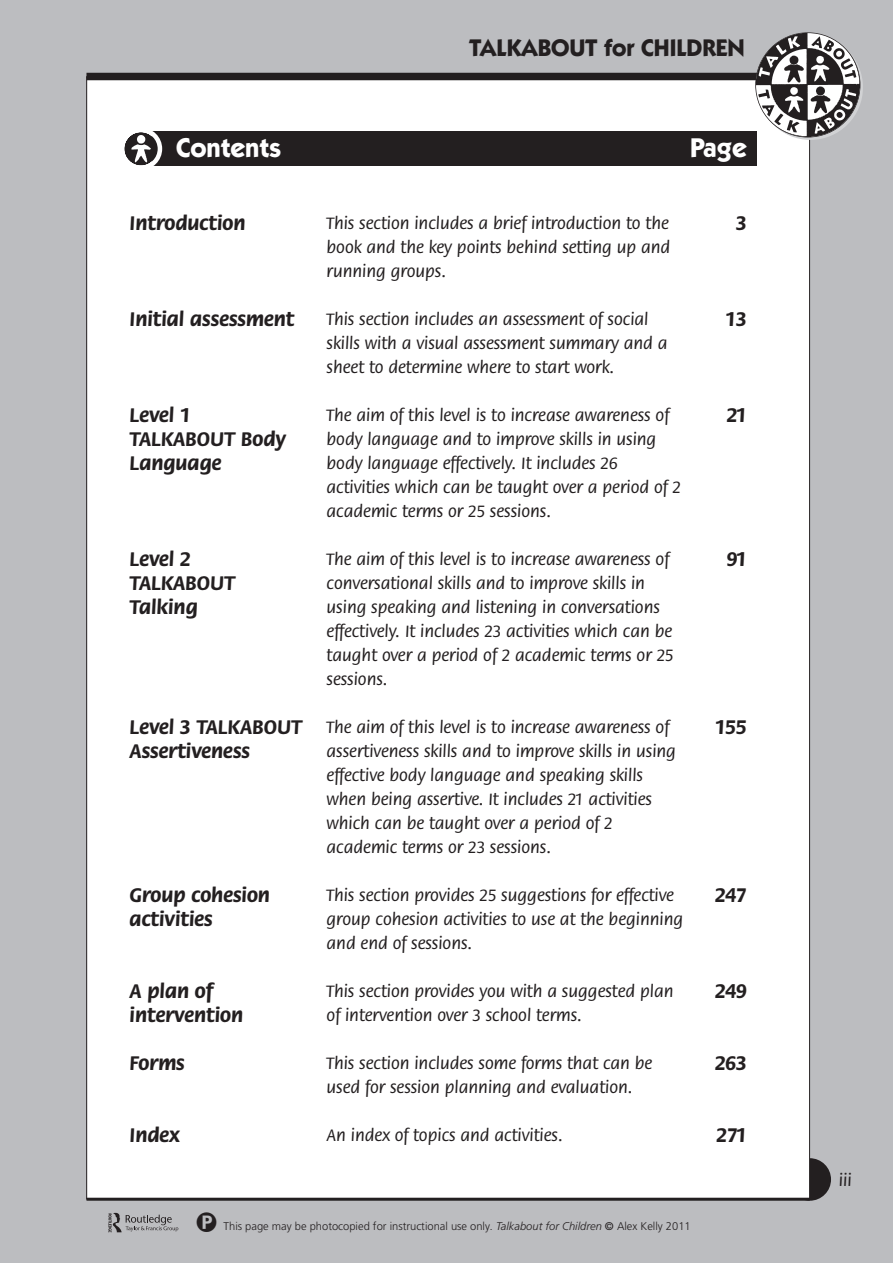
<style>
.page{position:relative;width:893px;height:1263px;background:#fff}
.page>*{position:absolute;margin:0;border:0;box-sizing:border-box;transform-origin:0 0}
.t1{font:700 27px "Kabel IT Cby BT";color:#fff}
.t2{font:700 24px "Kabel IT Cby BT";color:#231f20}
.t3{font:700 21px/24px "Flora";color:#231f20}
.t4{font:500 18px/24px "Flora";color:#231f20}
.t5{font:300 11.1px "Frutiger";color:#231f20}
.s1{font-family:"Bundesbahn Pi One";font-weight:400;font-size:22.35px}
.s2{font-style:italic}
.s3{font-weight:400}
</style>
<div class="page">
<div style="left:0;top:0;width:892px;height:1263px;background:#bcbdc0"></div>
<div style="left:788px;top:1158px;width:43px;height:43px;background:#231f20;border-radius:50%"></div>
<div style="left:87px;top:77px;width:722px;height:1122px;background:#fff"></div>
<div style="left:86px;top:73px;width:723px;height:7px;background:#231f20"></div>
<hr style="left:86px;top:1198px;width:723px;height:3px;background:#231f20">
<svg style="left:757px;top:35px;width:105px;height:105px"></svg>
<img style="left:755px;top:33px;width:105px;height:104px;border-radius:50%">
<div style="left:755px;top:32px;width:105px;height:105px;border:2px solid #231f20;border-radius:50%"></div>
<div style="left:152px;top:132px;width:604px;height:34px;background:#231f20"></div>
<svg style="left:124px;top:131px;width:38px;height:35px"></svg>
<svg style="left:108px;top:1212px;width:70px;height:20px"></svg>
<h2 class="t2" style="left:469px;top:39px;width:276px">TALKABOUT for CHILDREN</h2>
<h1 class="t1" style="left:176px;top:138px;width:107px">Contents</h1>
<h1 class="t1" style="left:690px;top:138px;width:58px">Page</h1>
<p class="t3" style="left:130px;top:212px;width:117px">Introduction</p>
<p class="t3" style="left:130px;top:308px;width:166px">Initial assessment</p>
<p class="t3" style="left:130px;top:404px;width:158px">Level 1<br>TALKABOUT Body<br>Language</p>
<p class="t3" style="left:130px;top:548px;width:107px">Level 2<br>TALKABOUT<br>Talking</p>
<p class="t3" style="left:130px;top:716px;width:174px">Level 3 TALKABOUT<br>Assertiveness</p>
<p class="t3" style="left:130px;top:884px;width:142px">Group cohesion activities</p>
<p class="t3" style="left:130px;top:980px;width:115px">A plan of intervention</p>
<p class="t3" style="left:130px;top:1052px;width:57px">Forms</p>
<p class="t3" style="left:130px;top:1124px;width:52px">Index</p>
<p class="t4" style="left:326px;top:212px;width:345px;text-align:justify">This section includes a brief introduction to the book and the key points behind setting up and running groups.</p>
<p class="t4" style="left:326px;top:308px;width:342px">This section includes an assessment of social skills with a visual assessment summary and a sheet to determine where to start work.</p>
<p class="t4" style="left:326px;top:404px;width:356px">The aim of this level is to increase awareness of body language and to improve skills in using body language effectively. It includes 26 activities which can be taught over a period of 2 academic terms or 25 sessions.</p>
<p class="t4" style="left:326px;top:548px;width:348px">The aim of this level is to increase awareness of conversational skills and to improve skills in using speaking and listening in conversations effectively. It includes 23 activities which can be taught over a period of 2 academic terms or 25 sessions.</p>
<p class="t4" style="left:326px;top:716px;width:351px">The aim of this level is to increase awareness of assertiveness skills and to improve skills in using effective body language and speaking skills when being assertive. It includes 21 activities which can be taught over a period of 2 academic terms or 23 sessions.</p>
<p class="t4" style="left:326px;top:884px;width:358px">This section provides 25 suggestions for effective group cohesion activities to use at the beginning and end of sessions.</p>
<p class="t4" style="left:326px;top:980px;width:348px">This section provides you with a suggested plan of intervention over 3 school terms.</p>
<p class="t4" style="left:326px;top:1052px;width:327px">This section includes some forms that can be used for session planning and evaluation.</p>
<p class="t4" style="left:326px;top:1124px;width:238px">An index of topics and activities.</p>
<p class="t3" style="left:736px;top:212px;width:12px">3</p>
<p class="t3" style="left:725px;top:308px;width:22px">13</p>
<p class="t3" style="left:726px;top:404px;width:21px">21</p>
<p class="t3" style="left:726px;top:548px;width:21px">91</p>
<p class="t3" style="left:715px;top:716px;width:33px">155</p>
<p class="t3" style="left:715px;top:884px;width:33px">247</p>
<p class="t3" style="left:715px;top:980px;width:33px">249</p>
<p class="t3" style="left:715px;top:1052px;width:33px">263</p>
<p class="t3" style="left:716px;top:1124px;width:31px">271</p>
<p class="t5" style="left:196px;top:1221px;width:496px"><span class="s1">-</span> This page may be photocopied for instructional use only<span class="s2">. Talkabout for Children</span> <span class="s3">©</span> Alex Kelly 2011</p>
<p class="t4" style="left:838px;top:1169px;width:14px">iii</p>
</div>
